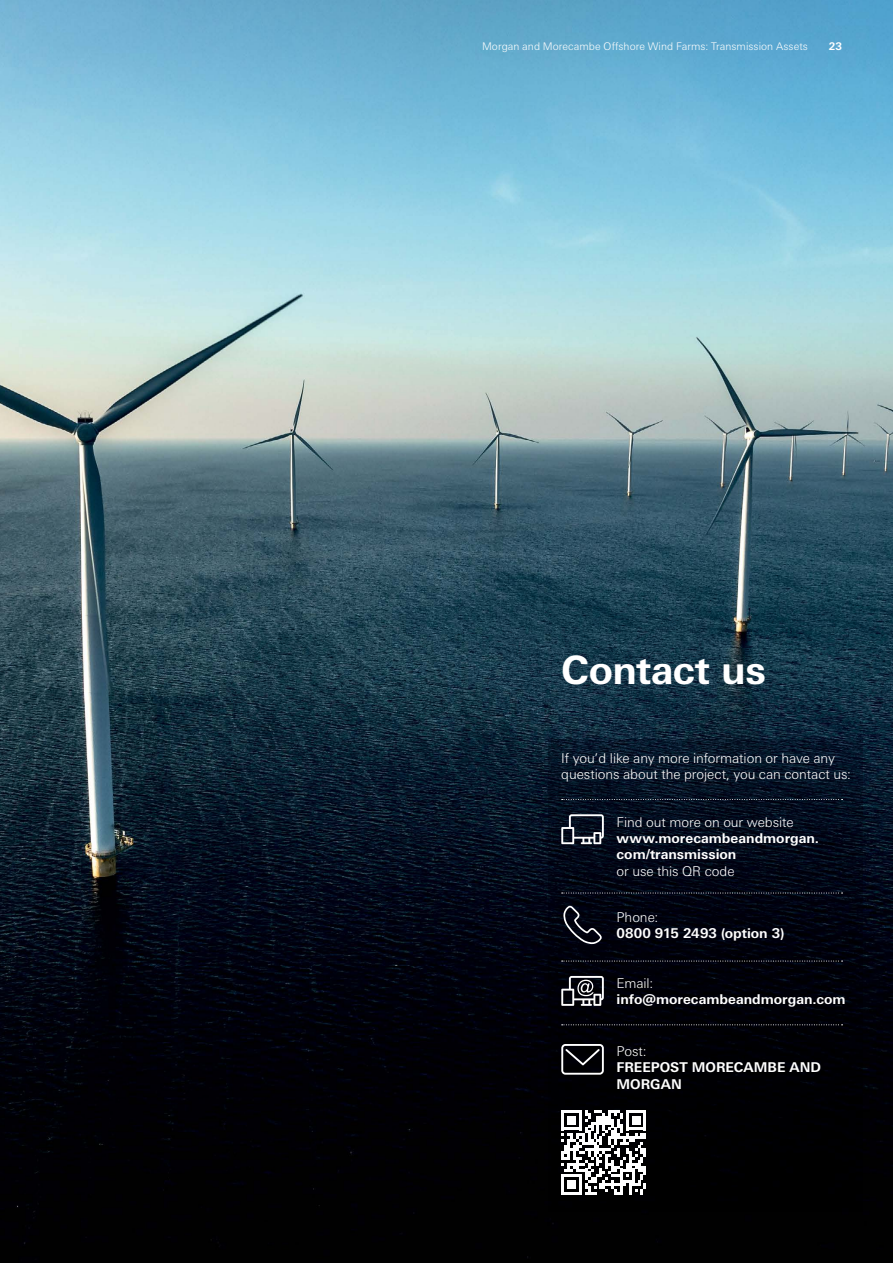
<style>
.page{position:relative;width:893px;height:1263px;background:#fff}
.page>*{position:absolute;margin:0;border:0;box-sizing:border-box;transform-origin:0 0}
.t1{font:700 39px "Univers Next Pro";letter-spacing:-.02em;color:#fff}
.t2{font:300 13.5px/16.2px "Univers Next Pro";letter-spacing:-.005em;color:#fff}
.t3{font:700 13.5px/16.2px "Univers Next Pro";color:#fff}
.t4{font:300 10.5px "Univers Next Pro";letter-spacing:.005em;color:#fff}
.t5{font:700 10.5px "Univers Next Pro";color:#fff}
</style>
<div class="page">
<img style="left:0;top:0;width:893px;height:1263px">
<svg style="left:549px;top:740px;width:314px;height:472px;background:#02050f"></svg>
<svg style="left:561px;top:814px;width:43px;height:30px"></svg>
<svg style="left:562px;top:799px;width:281px;height:1px"></svg>
<svg style="left:561px;top:1044px;width:43px;height:31px"></svg>
<svg style="left:561px;top:976px;width:43px;height:30px"></svg>
<svg style="left:563px;top:906px;width:39px;height:38px"></svg>
<svg style="left:562px;top:893px;width:281px;height:1px"></svg>
<svg style="left:562px;top:961px;width:281px;height:1px"></svg>
<svg style="left:562px;top:1024px;width:281px;height:1px"></svg>
<svg style="left:561px;top:1110px;width:85px;height:85px"></svg>
<p class="t4" style="left:482px;top:41px;width:327px">Morgan and Morecambe Offshore Wind Farms: Transmission Assets</p>
<p class="t5" style="left:829px;top:40px;width:15px">23</p>
<h1 class="t1" style="left:561px;top:647px;width:207px">Contact us</h1>
<p class="t2" style="left:561px;top:750px;width:291px">If you’d like any more information or have any questions about the project, you can contact us:</p>
<p class="t2" style="left:617px;top:814px;width:179px">Find out more on our website</p>
<p class="t3" style="left:617px;top:830px;width:204px">www.morecambeandmorgan. com/transmission</p>
<p class="t2" style="left:617px;top:863px;width:119px">or use this QR code</p>
<p class="t2" style="left:617px;top:909px;width:43px">Phone:</p>
<p class="t3" style="left:617px;top:925px;width:169px">0800 915 2493 (option 3)</p>
<p class="t2" style="left:617px;top:975px;width:38px">Email:</p>
<p class="t3" style="left:617px;top:991px;width:231px">info@morecambeandmorgan.com</p>
<p class="t2" style="left:617px;top:1043px;width:32px">Post:</p>
<p class="t3" style="left:617px;top:1059px;width:206px">FREEPOST MORECAMBE AND<br>MORGAN</p>
</div>
